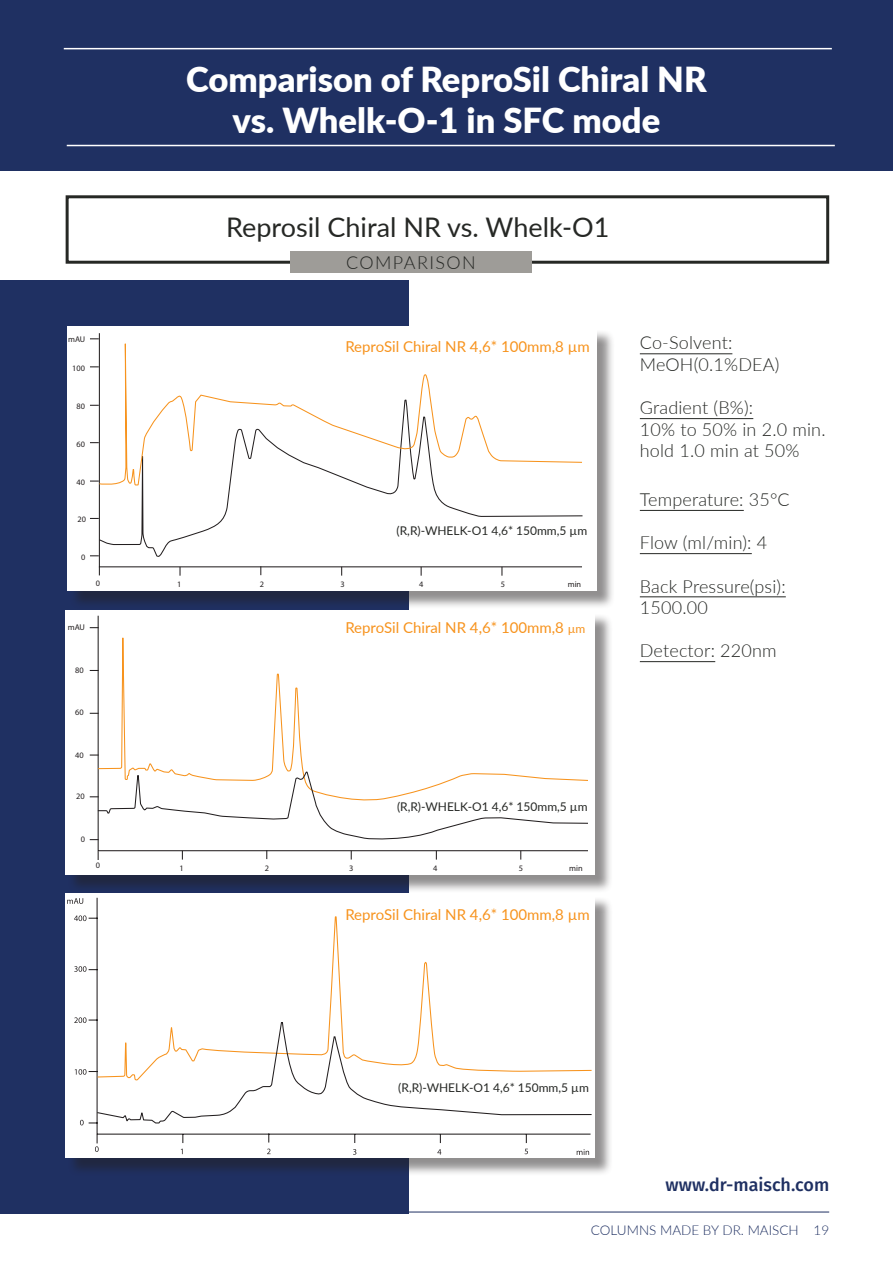
<style>
.page{position:relative;width:893px;height:1263px;background:#fff}
.page>*{position:absolute;margin:0;border:0;box-sizing:border-box;transform-origin:0 0}
.t1{font:900 34.5px/41.4px "Lato";color:#fff;text-align:center}
.t2{font:27px "Lato";color:#262825}
.t3{font:300 18px/21.6px "Lato";letter-spacing:.01em;color:#262825}
.t4{font:500 18px "Fira Sans";color:#1f3062}
.t5{font:300 18px "Lato";letter-spacing:.08em;color:#262825}
.t6{font:15px "Lato";color:#f7931d}
.t7{font:300 13.5px "Lato";color:#1f3062}
.t8{font:12px "Lato";color:#262825}
.t9{font:8.4px "Myriad Pro";color:#231f20}
.t10{font:8.25px "Myriad Pro";color:#231f20}
.s1{font-size:12px}
</style>
<div class="page">
<div style="left:0;top:0;width:893px;height:171px;background:#1f3062"></div>
<hr style="left:64px;top:48px;width:768px;height:1px;background:#fff">
<hr style="left:67px;top:145px;width:768px;height:1px;background:#fff">
<div style="left:0;top:280px;width:408px;height:933px;background:#1f3062"></div>
<div style="left:69px;top:329px;width:546px;height:280px;background:#231f20;opacity:.5"></div>
<div style="left:67px;top:327px;width:529px;height:264px;background:#fff"></div>
<svg style="left:90px;top:480px;width:8px;height:2px"></svg>
<svg style="left:98px;top:486px;width:485px;height:90px"></svg>
<svg style="left:98px;top:333px;width:484px;height:153px"></svg>
<div style="left:68px;top:896px;width:545px;height:280px;background:#231f20;opacity:.5"></div>
<div style="left:65px;top:894px;width:530px;height:264px;background:#fff"></div>
<svg style="left:80px;top:1120px;width:4px;height:5px"></svg>
<svg style="left:75px;top:1069px;width:12px;height:6px"></svg>
<svg style="left:74px;top:1017px;width:13px;height:6px"></svg>
<svg style="left:74px;top:966px;width:13px;height:6px"></svg>
<svg style="left:74px;top:915px;width:13px;height:6px"></svg>
<svg style="left:67px;top:898px;width:16px;height:6px"></svg>
<svg style="left:96px;top:893px;width:497px;height:276px"></svg>
<svg style="left:96px;top:1021px;width:497px;height:108px"></svg>
<div style="left:67px;top:613px;width:546px;height:280px;background:#231f20;opacity:.5"></div>
<div style="left:65px;top:610px;width:529px;height:264px;background:#fff"></div>
<svg style="left:97px;top:615px;width:491px;height:245px"></svg>
<svg style="left:90px;top:752px;width:498px;height:89px"></svg>
<hr style="left:0;top:1212px;width:829px;height:1px;background:#1f3062">
<hr style="left:640px;top:353px;width:92px;height:1px;background:#262825">
<hr style="left:640px;top:418px;width:113px;height:1px;background:#262825">
<hr style="left:640px;top:510px;width:104px;height:1px;background:#262825">
<hr style="left:640px;top:553px;width:112px;height:1px;background:#262825">
<hr style="left:640px;top:596px;width:146px;height:1px;background:#262825">
<hr style="left:640px;top:661px;width:75px;height:1px;background:#262825">
<div style="left:66px;top:195px;width:763px;height:69px;border:3px solid #262825"></div>
<div style="left:290px;top:251px;width:241px;height:22px;background:#9e9c98"></div>
<h1 class="t1" style="left:186px;top:57px;width:522px">Comparison of ReproSil Chiral NR vs. Whelk-O-1 in SFC mode</h1>
<h2 class="t2" style="left:226px;top:207px;width:385px">Reprosil Chiral NR vs. Whelk-O1</h2>
<p class="t5" style="left:346px;top:250px;width:131px">COMPARISON</p>
<p class="t10" style="left:68px;top:334px;width:19px">mAU</p>
<p class="t10" style="left:72px;top:363px;width:14px">100</p>
<p class="t6" style="left:345px;top:335px;width:246px">ReproSil Chiral NR 4,6* 100mm,8 µm</p>
<p class="t10" style="left:76px;top:401px;width:10px">80</p>
<p class="t10" style="left:76px;top:439px;width:10px">60</p>
<p class="t10" style="left:76px;top:477px;width:10px">40</p>
<p class="t10" style="left:77px;top:514px;width:10px">20</p>
<p class="t10" style="left:81px;top:552px;width:6px">0</p>
<p class="t8" style="left:397px;top:522px;width:192px">(R,R)-WHELK-O1 4,6* 150mm,5 µm</p>
<p class="t10" style="left:96px;top:578px;width:6px">0</p>
<p class="t10" style="left:568px;top:579px;width:15px">min</p>
<p class="t10" style="left:177px;top:579px;width:6px">1</p>
<p class="t10" style="left:260px;top:579px;width:6px">2</p>
<p class="t10" style="left:341px;top:579px;width:6px">3</p>
<p class="t10" style="left:419px;top:579px;width:6px">4</p>
<p class="t10" style="left:501px;top:579px;width:6px">5</p>
<p class="t9" style="left:68px;top:622px;width:19px">mAU</p>
<p class="t9" style="left:75px;top:665px;width:10px">80</p>
<p class="t6" style="left:345px;top:617px;width:241px">ReproSil Chiral NR 4,6* 100mm,8 <span class="s1">µm</span></p>
<p class="t9" style="left:75px;top:707px;width:10px">60</p>
<p class="t9" style="left:75px;top:750px;width:10px">40</p>
<p class="t9" style="left:76px;top:791px;width:10px">20</p>
<p class="t9" style="left:81px;top:834px;width:6px">0</p>
<p class="t9" style="left:96px;top:860px;width:6px">0</p>
<p class="t8" style="left:397px;top:798px;width:192px">(R,R)-WHELK-O1 4,6* 150mm,5 µm</p>
<p class="t9" style="left:180px;top:863px;width:6px">1</p>
<p class="t9" style="left:265px;top:863px;width:6px">2</p>
<p class="t9" style="left:349px;top:863px;width:6px">3</p>
<p class="t9" style="left:433px;top:863px;width:6px">4</p>
<p class="t9" style="left:519px;top:863px;width:6px">5</p>
<p class="t9" style="left:569px;top:863px;width:15px">min</p>
<p class="t6" style="left:345px;top:904px;width:246px">ReproSil Chiral NR 4,6* 100mm,8 µm</p>
<p class="t3" style="left:640px;top:332px;width:141px">Co-Solvent:<br>MeOH(0.1%DEA)</p>
<p class="t3" style="left:640px;top:396px;width:187px">Gradient (B%):<br>10% to 50% in 2.0 min. hold 1.0 min at 50%</p>
<p class="t3" style="left:640px;top:488px;width:151px">Temperature: 35°C</p>
<p class="t3" style="left:640px;top:531px;width:129px">Flow (ml/min): 4</p>
<p class="t3" style="left:640px;top:575px;width:147px">Back Pressure(psi):<br>1500.00</p>
<p class="t3" style="left:640px;top:639px;width:138px">Detector: 220nm</p>
<p class="t8" style="left:398px;top:1078px;width:192px">(R,R)-WHELK-O1 4,6* 150mm,5 µm</p>
<p class="t4" style="left:666px;top:1171px;width:165px">www.dr-maisch.com</p>
<p class="t7" style="left:591px;top:1220px;width:240px">COLUMNS MADE BY DR. MAISCH 19</p>
</div>
